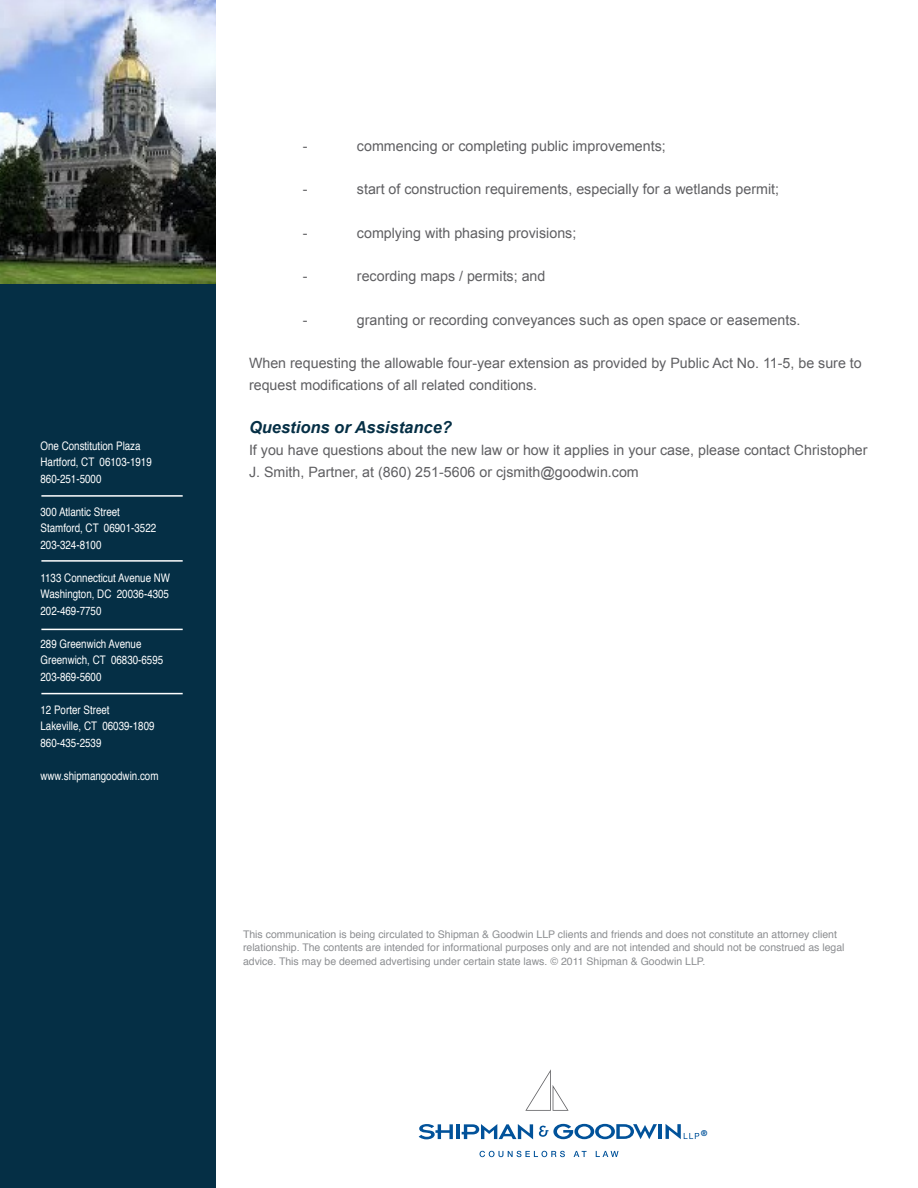
<style>
.page{position:relative;width:918px;height:1188px;background:#fff}
.page>*{position:absolute;margin:0;border:0;box-sizing:border-box;transform-origin:0 0}
.t1{font:italic 700 16.5px "Arial";color:#052f45}
.t2{font:14.25px/21.8px "Arial";color:#5f5f62}
.t3{font:11.85px "Helvetica";color:#fff;scale:.83 1}
.Disclaimer{font:10.5px/13.5px "Helvetica";color:#8c8e91}
.t4{font:9.3px "Insignia";color:#01529a}
</style>
<div class="page">
<div style="left:0;top:0;width:216px;height:1188px;background:#052f45"></div>
<svg style="left:525px;top:1069px;width:44px;height:42px"></svg>
<svg style="left:480px;top:1151px;width:85px;height:6px"></svg>
<svg style="left:574px;top:1151px;width:13px;height:6px"></svg>
<svg style="left:596px;top:1151px;width:23px;height:6px"></svg>
<hr style="left:659px;top:1124px;width:3px;height:15px;background:#01529a">
<svg style="left:419px;top:1124px;width:34px;height:15px"></svg>
<hr style="left:456px;top:1124px;width:3px;height:15px;background:#01529a">
<svg style="left:462px;top:1124px;width:71px;height:15px"></svg>
<svg style="left:539px;top:1124px;width:118px;height:15px"></svg>
<svg style="left:666px;top:1124px;width:33px;height:15px"></svg>
<hr style="left:41px;top:495px;width:142px;height:2px;background:#fff">
<hr style="left:41px;top:560px;width:142px;height:2px;background:#fff">
<hr style="left:41px;top:629px;width:142px;height:1px;background:#fff">
<hr style="left:41px;top:693px;width:142px;height:1px;background:#fff">
<img style="left:0;top:0;width:216px;height:284px">
<p class="t3" style="left:40px;top:437px;width:122px">One Constitution Plaza</p>
<p class="t3" style="left:40px;top:453px;width:136px">Hartford, CT 06103-1919</p>
<p class="t3" style="left:40px;top:470px;width:75px">860-251-5000</p>
<p class="t3" style="left:40px;top:503px;width:97px">300 Atlantic Street</p>
<p class="t3" style="left:40px;top:519px;width:141px">Stamford, CT 06901-3522</p>
<p class="t3" style="left:40px;top:536px;width:75px">203-324-8100</p>
<p class="t3" style="left:40px;top:569px;width:158px">1133 Connecticut Avenue NW</p>
<p class="t3" style="left:40px;top:585px;width:156px">Washington, DC 20036-4305</p>
<p class="t3" style="left:40px;top:602px;width:75px">202-469-7750</p>
<p class="t3" style="left:40px;top:635px;width:123px">289 Greenwich Avenue</p>
<p class="t3" style="left:40px;top:651px;width:149px">Greenwich, CT 06830-6595</p>
<p class="t3" style="left:40px;top:668px;width:75px">203-869-5600</p>
<p class="t3" style="left:40px;top:701px;width:85px">12 Porter Street</p>
<p class="t3" style="left:40px;top:717px;width:139px">Lakeville, CT 06039-1809</p>
<p class="t3" style="left:40px;top:734px;width:75px">860-435-2539</p>
<p class="t3" style="left:40px;top:767px;width:144px">www.shipmangoodwin.com</p>
<p class="t2" style="left:303px;top:135px;width:6px">-</p>
<p class="t2" style="left:357px;top:135px;width:310px">commencing or completing public improvements;</p>
<p class="t2" style="left:303px;top:178px;width:6px">-</p>
<p class="t2" style="left:357px;top:178px;width:424px">start of construction requirements, especially for a wetlands permit;</p>
<p class="t2" style="left:303px;top:222px;width:6px">-</p>
<p class="t2" style="left:357px;top:222px;width:221px">complying with phasing provisions;</p>
<p class="t2" style="left:303px;top:265px;width:6px">-</p>
<p class="t2" style="left:357px;top:265px;width:190px">recording maps / permits; and</p>
<p class="t2" style="left:303px;top:309px;width:6px">-</p>
<p class="t2" style="left:357px;top:309px;width:445px">granting or recording conveyances such as open space or easements.</p>
<p class="t2" style="left:249px;top:352px;width:614px">When requesting the allowable four-year extension as provided by Public Act No. 11-5, be sure to request modifications of all related conditions.</p>
<p class="t1" style="left:249px;top:417px;width:204px">Questions or Assistance?</p>
<p class="t2" style="left:249px;top:439px;width:620px">If you have questions about the new law or how it applies in your case, please contact Christopher<br>J. Smith, Partner, at (860) 251-5606 or cjsmith@goodwin.com</p>
<p class="Disclaimer" style="left:243px;top:928px;width:603px">This communication is being circulated to Shipman &amp; Goodwin LLP clients and friends and does not constitute an attorney client relationship. The contents are intended for informational purposes only and are not intended and should not be construed as legal advice. This may be deemed advertising under certain state laws. © 2011 Shipman &amp; Goodwin LLP.</p>
<p class="t4" style="left:701px;top:1128px;width:9px">®</p>
</div>
